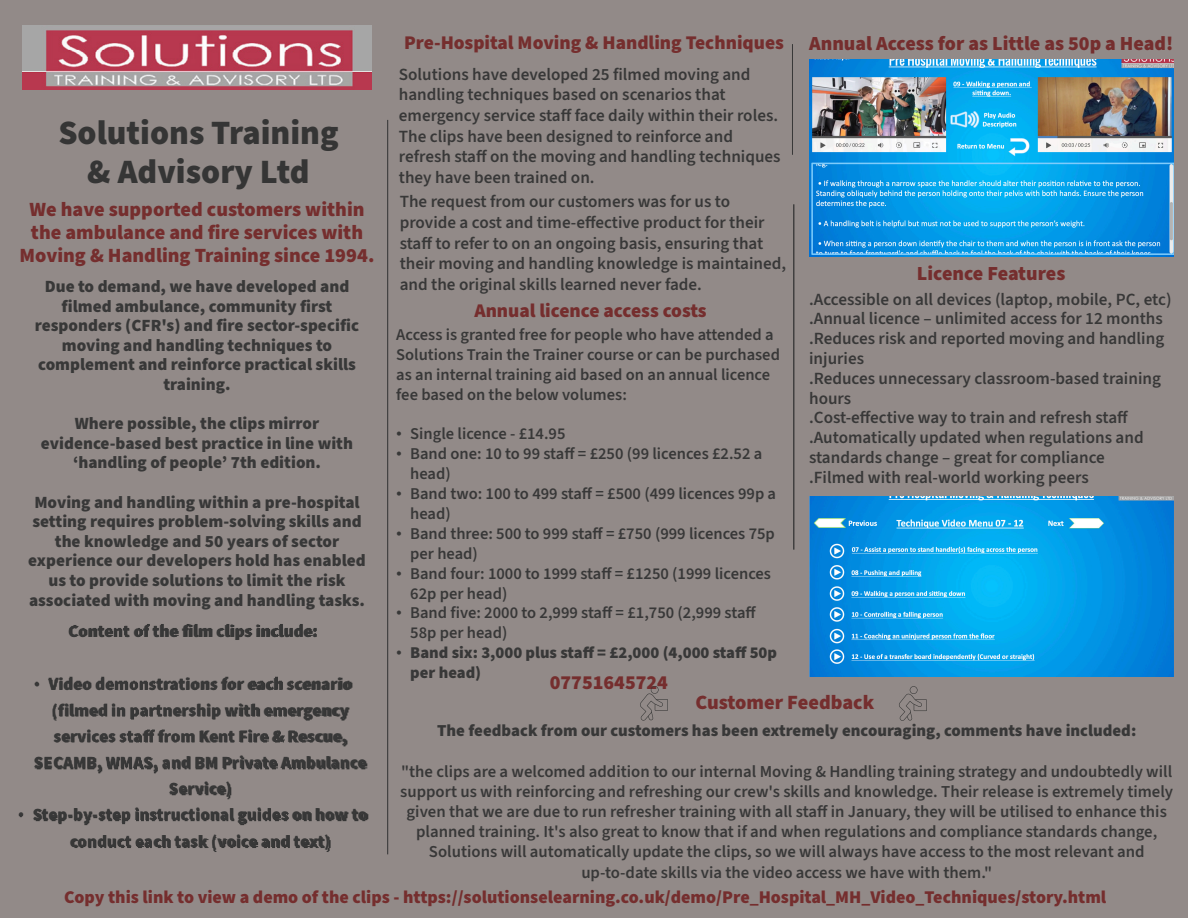
<style>
.page{position:relative;width:1188px;height:918px;background:#928a88}
.page>*{position:absolute;margin:0;border:0;box-sizing:border-box;transform-origin:0 0}
.t1{font:900 34.05px/39px "Source Sans Pro";color:#353535;text-align:center}
.t2{font:900 20.25px/23.1px "Source Sans Pro";color:#752e2e;text-align:center}
.t3{font:900 19.95px "Source Sans Pro";color:#752e2e}
.t4{font:900 19.35px "Source Sans Pro";color:#752e2e}
.t5{font:900 17.85px "Source Sans Pro";color:#752e2e}
.t6{font:600 17.1px/20.7px "Source Sans 3";color:#383838}
.t7{font:900 17.1px/19.6px "Source Sans Pro";color:#383838;text-align:center}
.t8{font:600 16.8px/20.2px "Source Sans 3";color:#383838;text-align:center}
.t9{font:900 16.8px "Source Sans Pro";color:#383838}
.t10{font:600 16.5px/20px "Source Sans 3";color:#383838}
.t11{font:900 16.5px/20px "Source Sans Pro";color:#383838}
.s1{font-family:"Times New Roman";font-weight:400}
</style>
<div class="page">
<hr style="left:387px;top:120px;width:1px;height:734px;background:#383838">
<hr style="left:792px;top:44px;width:1px;height:111px;background:#383838">
<hr style="left:793px;top:204px;width:1px;height:345px;background:#383838">
<svg style="left:640px;top:686px;width:28px;height:34px"></svg>
<img style="left:18px;top:616px;width:371px;height:239px">
<img style="left:23px;top:26px;width:348px;height:64px">
<img style="left:809px;top:60px;width:364px;height:197px">
<img style="left:809px;top:496px;width:364px;height:180px">
<svg style="left:899px;top:686px;width:28px;height:35px"></svg>
<h1 class="t1" style="left:58px;top:114px;width:282px">Solutions Training &amp; Advisory Ltd</h1>
<p class="t2" style="left:20px;top:198px;width:356px">We have supported customers within the ambulance and fire services with<br>Moving &amp; Handling Training since 1994.</p>
<p class="t7" style="left:35px;top:277px;width:326px">Due to demand, we have developed and filmed ambulance, community first responders (CFR's) and fire sector-specific moving and handling techniques to complement and reinforce practical skills training.</p>
<p class="t7" style="left:41px;top:414px;width:314px">Where possible, the clips mirror evidence-based best practice in line with ʻhandling of peopleʼ 7th edition.</p>
<p class="t7" style="left:28px;top:492px;width:339px">Moving and handling within a pre-hospital setting requires problem-solving skills and the knowledge and 50 years of sector experience our developers hold has enabled us to provide solutions to limit the risk associated with moving and handling tasks.</p>
<p class="t7" style="left:68px;top:622px;width:251px">Content of the film clips include:</p>
<p class="t7" style="left:34px;top:674px;width:319px"><span class="s1">•</span> Video demonstrations for each scenario</p>
<p class="t7" style="left:52px;top:700px;width:298px">(filmed in partnership with emergency</p>
<p class="t7" style="left:53px;top:727px;width:295px">services staff from Kent Fire &amp; Rescue,</p>
<p class="t7" style="left:34px;top:753px;width:334px">SECAMB, WMAS, and BM Private Ambulance</p>
<p class="t7" style="left:169px;top:779px;width:64px">Service)</p>
<p class="t7" style="left:70px;top:802px;width:299px;line-height:26.1px;text-align:left;text-indent:-52px"><span class="s1">•</span> Step-by-step instructional guides on how to conduct each task (voice and text)</p>
<p class="t4" style="left:404px;top:30px;width:381px">Pre-Hospital Moving &amp; Handling Techniques</p>
<p class="t6" style="left:399px;top:64px;width:383px">Solutions have developed 25 filmed moving and handling techniques based on scenarios that emergency service staff face daily within their roles.<br>The clips have been designed to reinforce and refresh staff on the moving and handling techniques they have been trained on.</p>
<p class="t6" style="left:400px;top:191px;width:388px">The request from our customers was for us to provide a cost and time-effective product for their staff to refer to on an ongoing basis, ensuring that their moving and handling knowledge is maintained, and the original skills learned never fade.</p>
<p class="t4" style="left:474px;top:297px;width:234px">Annual licence access costs</p>
<p class="t10" style="left:396px;top:324px;width:385px">Access is granted free for people who have attended a Solutions Train the Trainer course or can be purchased as an internal training aid based on an annual licence fee based on the below volumes:</p>
<p class="t10" style="left:396px;top:424px;width:171px"><span class="s1">•</span> Single licence - £14.95</p>
<p class="t10" style="left:410px;top:444px;width:354px;text-indent:-14px"><span class="s1">•</span> Band one: 10 to 99 staff = £250 (99 licences £2.52 a head)</p>
<p class="t10" style="left:410px;top:483px;width:367px;text-indent:-14px"><span class="s1">•</span> Band two: 100 to 499 staff = £500 (499 licences 99p a head)</p>
<p class="t10" style="left:410px;top:523px;width:366px;text-indent:-14px"><span class="s1">•</span> Band three: 500 to 999 staff = £750 (999 licences 75p per head)</p>
<p class="t10" style="left:410px;top:563px;width:362px;text-indent:-14px"><span class="s1">•</span> Band four: 1000 to 1999 staff = £1250 (1999 licences<br>62p per head)</p>
<p class="t10" style="left:410px;top:603px;width:347px;text-indent:-14px"><span class="s1">•</span> Band five: 2000 to 2,999 staff = £1,750 (2,999 staff<br>58p per head)</p>
<p class="t11" style="left:410px;top:643px;width:368px;text-indent:-14px"><span class="s1">•</span> Band six: 3,000 plus staff = £2,000 (4,000 staff 50p per head)</p>
<p class="t3" style="left:550px;top:668px;width:120px">07751645724</p>
<p class="t3" style="left:809px;top:29px;width:366px">Annual Access for as Little as 50p a Head!</p>
<p class="t3" style="left:917px;top:259px;width:150px">Licence Features</p>
<p class="t6" style="left:809px;top:289px;width:364px;line-height:19.8px">.Accessible on all devices (laptop, mobile, PC, etc) .Annual licence – unlimited access for 12 months .Reduces risk and reported moving and handling injuries<br>.Reduces unnecessary classroom-based training hours<br>.Cost-effective way to train and refresh staff .Automatically updated when regulations and standards change – great for compliance<br>.Filmed with real-world working peers</p>
<p class="t2" style="left:695px;top:691px;width:180px">Customer Feedback</p>
<p class="t9" style="left:437px;top:719px;width:701px">The feedback from our customers has been extremely encouraging, comments have included:</p>
<p class="t8" style="left:400px;top:761px;width:775px">"the clips are a welcomed addition to our internal Moving &amp; Handling training strategy and undoubtedly will support us with reinforcing and refreshing our crew's skills and knowledge. Their release is extremely timely given that we are due to run refresher training with all staff in January, they will be utilised to enhance this planned training. It's also great to know that if and when regulations and compliance standards change, Solutions will automatically update the clips, so we will always have access to the most relevant and up-to-date skills via the video access we have with them."</p>
<p class="t5" style="left:64px;top:884px;width:1044px">Copy this link to view a demo of the clips - https://solutionselearning.co.uk/demo/Pre_Hospital_MH_Video_Techniques/story.html</p>
</div>
